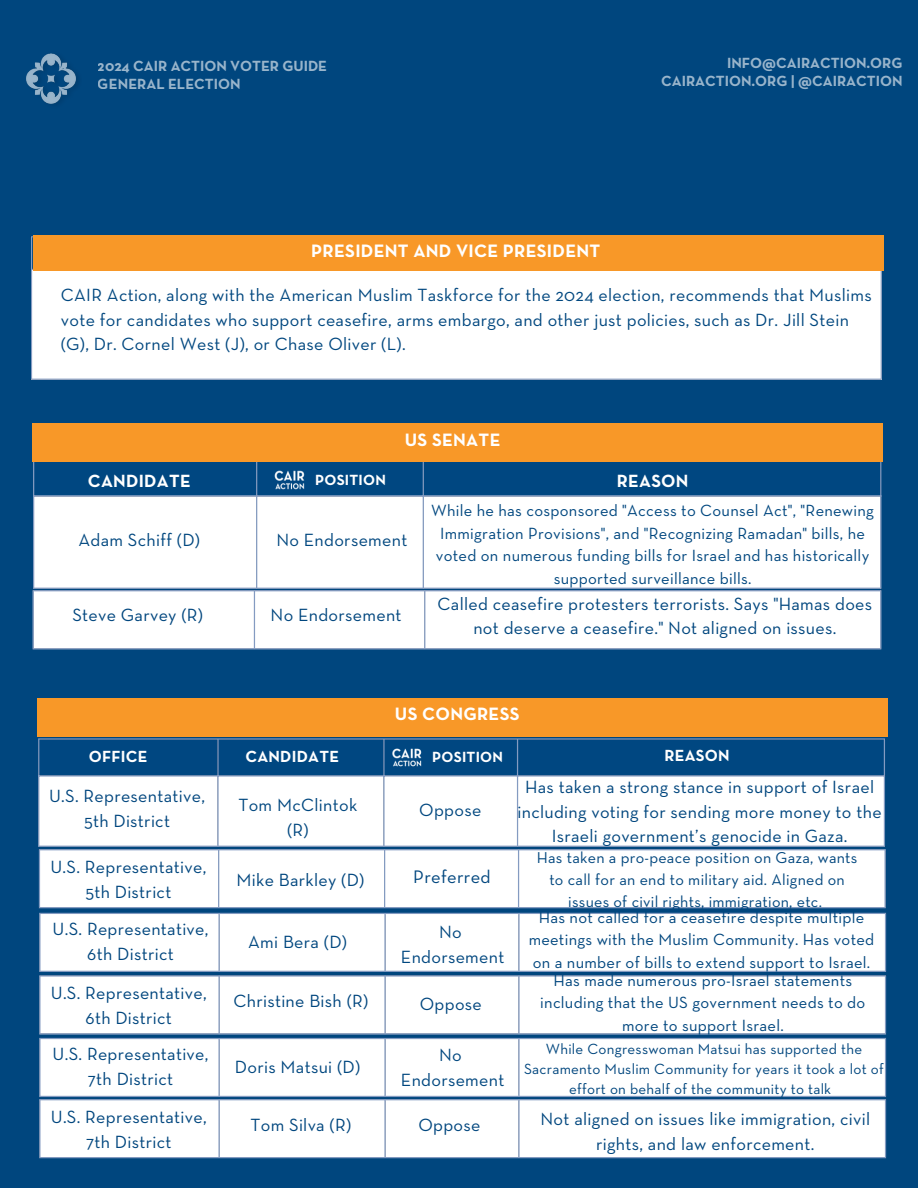
<style>
.page{position:relative;width:918px;height:1188px;background:#00467e}
.page>*{position:absolute;margin:0;border:0;box-sizing:border-box;transform-origin:0 0}
.t1{font:18.45px "Neutraface Text";letter-spacing:.015em;color:#00467e}
.t2{font:700 18.3px "Neutraface Text";letter-spacing:.015em;color:#fff}
.t3{font:700 18.15px "Neutraface Text";letter-spacing:.015em;color:#fff}
.t4{font:18px/24.8px "Neutraface Text";letter-spacing:.015em;color:#00467e;text-align:center}
.t5{font:18px/24.8px "Neutraface Text";letter-spacing:.015em;color:#00477f;text-align:center}
.t6{font:700 18px "Neutraface Text";letter-spacing:.015em;color:#fff}
.t7{font:16.5px/22.5px "Neutraface Text";letter-spacing:.015em;color:#00467e;text-align:center}
.t8{font:16.5px/22.5px "Neutraface Text";letter-spacing:.015em;color:#00477f;text-align:center}
.t9{font:700 16.35px "Neutraface Text";letter-spacing:.015em;color:#fff}
.t10{font:16.05px/22px "Neutraface Text";letter-spacing:.015em;color:#00467e;text-align:center}
.t11{font:15px/20.2px "Neutraface Text";letter-spacing:.015em;color:#00467e;text-align:center}
.t12{font:700 15px/18px "Neutraface Text";color:#fff}
</style>
<div class="page">
<div style="left:31px;top:269px;width:851px;height:110px;background:#fff"></div>
<hr style="left:31px;top:237px;width:1px;height:142px;background:#849bc1">
<hr style="left:881px;top:237px;width:1px;height:142px;background:#849bc1">
<hr style="left:31px;top:236px;width:851px;height:1px;background:#849bc1">
<hr style="left:31px;top:269px;width:851px;height:1px;background:#849bc1">
<hr style="left:31px;top:379px;width:851px;height:1px;background:#849bc1">
<div style="left:33px;top:235px;width:850px;height:35px;background:#f89828"></div>
<img style="left:26px;top:53px;width:52px;height:51px">
<div style="left:34px;top:497px;width:846px;height:91px;background:#fff"></div>
<hr style="left:33px;top:460px;width:1px;height:128px;background:#849bc1">
<hr style="left:256px;top:460px;width:1px;height:128px;background:#849bc1">
<hr style="left:423px;top:460px;width:1px;height:128px;background:#849bc1">
<hr style="left:880px;top:460px;width:1px;height:128px;background:#849bc1">
<hr style="left:33px;top:495px;width:848px;height:2px;background:#849bc1">
<hr style="left:33px;top:588px;width:848px;height:1px;background:#849bc1">
<div style="left:34px;top:591px;width:846px;height:57px;background:#fff"></div>
<hr style="left:33px;top:591px;width:1px;height:57px;background:#849bc1">
<hr style="left:254px;top:591px;width:1px;height:57px;background:#849bc1">
<hr style="left:424px;top:591px;width:1px;height:57px;background:#849bc1">
<hr style="left:880px;top:591px;width:1px;height:57px;background:#849bc1">
<hr style="left:33px;top:590px;width:848px;height:1px;background:#849bc1">
<hr style="left:33px;top:648px;width:848px;height:1px;background:#849bc1">
<div style="left:33px;top:424px;width:850px;height:38px;background:#f89828"></div>
<div style="left:39px;top:777px;width:845px;height:69px;background:#fff"></div>
<hr style="left:38px;top:740px;width:1px;height:106px;background:#849bc1">
<hr style="left:217px;top:740px;width:2px;height:106px;background:#849bc1">
<hr style="left:383px;top:740px;width:2px;height:106px;background:#849bc1">
<hr style="left:517px;top:740px;width:1px;height:106px;background:#849bc1">
<hr style="left:884px;top:740px;width:1px;height:106px;background:#849bc1">
<hr style="left:38px;top:738px;width:847px;height:2px;background:#849bc1">
<hr style="left:38px;top:775px;width:847px;height:2px;background:#849bc1">
<hr style="left:38px;top:846px;width:847px;height:1px;background:#849bc1">
<div style="left:40px;top:1100px;width:845px;height:57px;background:#fff"></div>
<hr style="left:39px;top:1100px;width:1px;height:57px;background:#849bc1">
<hr style="left:218px;top:1100px;width:2px;height:57px;background:#849bc1">
<hr style="left:384px;top:1100px;width:2px;height:57px;background:#849bc1">
<hr style="left:518px;top:1100px;width:2px;height:57px;background:#849bc1">
<hr style="left:885px;top:1100px;width:1px;height:57px;background:#849bc1">
<hr style="left:39px;top:1099px;width:847px;height:1px;background:#849bc1">
<hr style="left:39px;top:1157px;width:847px;height:1px;background:#849bc1">
<div style="left:40px;top:1039px;width:845px;height:57px;background:#fff"></div>
<hr style="left:39px;top:1039px;width:1px;height:57px;background:#849bc1">
<hr style="left:218px;top:1039px;width:2px;height:57px;background:#849bc1">
<hr style="left:384px;top:1039px;width:2px;height:57px;background:#849bc1">
<hr style="left:518px;top:1039px;width:2px;height:57px;background:#849bc1">
<hr style="left:885px;top:1039px;width:1px;height:57px;background:#849bc1">
<hr style="left:39px;top:1038px;width:847px;height:1px;background:#849bc1">
<hr style="left:39px;top:1096px;width:847px;height:1px;background:#849bc1">
<div style="left:37px;top:698px;width:850px;height:38px;background:#f89828"></div>
<div style="left:40px;top:850px;width:845px;height:57px;background:#fff"></div>
<hr style="left:39px;top:850px;width:1px;height:57px;background:#849bc1">
<hr style="left:218px;top:850px;width:1px;height:57px;background:#849bc1">
<hr style="left:384px;top:850px;width:1px;height:57px;background:#849bc1">
<hr style="left:518px;top:850px;width:1px;height:57px;background:#849bc1">
<hr style="left:885px;top:850px;width:1px;height:57px;background:#849bc1">
<hr style="left:39px;top:849px;width:847px;height:1px;background:#849bc1">
<hr style="left:39px;top:907px;width:847px;height:1px;background:#849bc1">
<div style="left:40px;top:977px;width:845px;height:56px;background:#fff"></div>
<hr style="left:39px;top:977px;width:1px;height:56px;background:#849bc1">
<hr style="left:218px;top:977px;width:2px;height:56px;background:#849bc1">
<hr style="left:384px;top:977px;width:2px;height:56px;background:#849bc1">
<hr style="left:518px;top:977px;width:2px;height:56px;background:#849bc1">
<hr style="left:885px;top:977px;width:1px;height:56px;background:#849bc1">
<hr style="left:39px;top:975px;width:847px;height:2px;background:#849bc1">
<hr style="left:39px;top:1033px;width:847px;height:2px;background:#849bc1">
<div style="left:40px;top:914px;width:845px;height:57px;background:#fff"></div>
<hr style="left:39px;top:914px;width:1px;height:57px;background:#849bc1">
<hr style="left:218px;top:914px;width:2px;height:57px;background:#849bc1">
<hr style="left:384px;top:914px;width:2px;height:57px;background:#849bc1">
<hr style="left:518px;top:914px;width:2px;height:57px;background:#849bc1">
<hr style="left:885px;top:914px;width:1px;height:57px;background:#849bc1">
<hr style="left:39px;top:913px;width:847px;height:1px;background:#849bc1">
<hr style="left:39px;top:971px;width:847px;height:1px;background:#849bc1">
<img style="left:274px;top:470px;width:31px;height:20px">
<img style="left:392px;top:748px;width:30px;height:19px">
<p class="t12" style="left:98px;top:58px;width:231px">2024 CAIR ACTION VOTER GUIDE<br>GENERAL ELECTION</p>
<p class="t12" style="left:661px;top:55px;width:243px;text-align:right">INFO@CAIRACTION.ORG<br>CAIRACTION.ORG | @CAIRACTION</p>
<h3 class="t2" style="left:311px;top:243px;width:291px">PRESIDENT AND VICE PRESIDENT</h3>
<p class="t5" style="left:61px;top:284px;width:812px;text-align:left">CAIR Action, along with the American Muslim Taskforce for the 2024 election, recommends that Muslims vote for candidates who support ceasefire, arms embargo, and other just policies, such as Dr. Jill Stein (G), Dr. Cornel West (J), or Chase Oliver (L).</p>
<h2 class="t3" style="left:405px;top:431px;width:97px">US SENATE</h2>
<h3 class="t6" style="left:88px;top:473px;width:104px">CANDIDATE</h3>
<h1 class="t5" style="left:78px;top:529px;width:123px">Adam Schiff (D)</h1>
<h2 class="t4" style="left:72px;top:603px;width:132px">Steve Garvey (R)</h2>
<h2 class="t12" style="left:315px;top:472px;width:72px">POSITION</h2>
<h1 class="t5" style="left:276px;top:529px;width:133px">No Endorsement</h1>
<p class="t4" style="left:271px;top:603px;width:133px">No Endorsement</p>
<h1 class="t6" style="left:617px;top:473px;width:73px">REASON</h1>
<h1 class="t8" style="left:431px;top:501px;width:444px">While he has cosponsored "Access to Counsel Act", "Renewing Immigration Provisions", and "Recognizing Ramadan" bills, he voted on numerous funding bills for Israel and has historically supported surveillance bills.</h1>
<h3 class="t4" style="left:438px;top:592px;width:436px">Called ceasefire protesters terrorists. Says "Hamas does not deserve a ceasefire." Not aligned on issues.</h3>
<h3 class="t3" style="left:395px;top:706px;width:126px">US CONGRESS</h3>
<h2 class="t9" style="left:89px;top:749px;width:60px">OFFICE</h2>
<p class="t9" style="left:245px;top:749px;width:95px">CANDIDATE</p>
<h2 class="t5" style="left:238px;top:794px;width:120px">Tom McClintok (R)</h2>
<h1 class="t4" style="left:49px;top:784px;width:157px">U.S. Representative,<br>5th District</h1>
<h2 class="t12" style="left:432px;top:749px;width:72px">POSITION</h2>
<h3 class="t5" style="left:419px;top:799px;width:64px">Oppose</h3>
<h2 class="t4" style="left:50px;top:856px;width:157px">U.S. Representative,<br>5th District</h2>
<p class="t1" style="left:413px;top:869px;width:79px">Preferred</p>
<h2 class="t4" style="left:236px;top:868px;width:130px">Mike Barkley (D)</h2>
<h2 class="t4" style="left:53px;top:918px;width:157px">U.S. Representative,<br>6th District</h2>
<p class="t5" style="left:248px;top:931px;width:100px">Ami Bera (D)</p>
<h2 class="t5" style="left:401px;top:921px;width:105px">No<br>Endorsement</h2>
<h2 class="t4" style="left:51px;top:982px;width:157px">U.S. Representative,<br>6th District</h2>
<h2 class="t4" style="left:420px;top:992px;width:64px">Oppose</h2>
<p class="t4" style="left:233px;top:990px;width:136px">Christine Bish (R)</p>
<p class="t9" style="left:664px;top:748px;width:67px">REASON</p>
<h2 class="t4" style="left:518px;top:776px;width:366px">Has taken a strong stance in support of Israel including voting for sending more money to the<br>Israeli government’s genocide in Gaza.</h2>
<h2 class="t10" style="left:537px;top:848px;width:322px">Has taken a pro-peace position on Gaza, wants to call for an end to military aid. Aligned on issues of civil rights, immigration, etc.</h2>
<h2 class="t7" style="left:529px;top:907px;width:347px">Has not called for a ceasefire despite multiple meetings with the Muslim Community. Has voted on a number of bills to extend support to Israel.</h2>
<h2 class="t7" style="left:540px;top:970px;width:327px">Has made numerous pro-Israel statements including that the US government needs to do more to support Israel.</h2>
<h2 class="t4" style="left:53px;top:1043px;width:157px">U.S. Representative,<br>7th District</h2>
<h2 class="t4" style="left:51px;top:1106px;width:157px">U.S. Representative,<br>7th District</h2>
<h2 class="t5" style="left:235px;top:1056px;width:127px">Doris Matsui (D)</h2>
<h2 class="t5" style="left:401px;top:1043px;width:105px">No<br>Endorsement</h2>
<h2 class="t11" style="left:524px;top:1040px;width:361px">While Congresswoman Matsui has supported the<br>Sacramento Muslim Community for years it took a lot of effort on behalf of the community to talk</h2>
<h2 class="t4" style="left:251px;top:1114px;width:102px">Tom Silva (R)</h2>
<h3 class="t4" style="left:418px;top:1114px;width:64px">Oppose</h3>
<h3 class="t4" style="left:540px;top:1107px;width:331px">Not aligned on issues like immigration, civil rights, and law enforcement.</h3>
</div>
